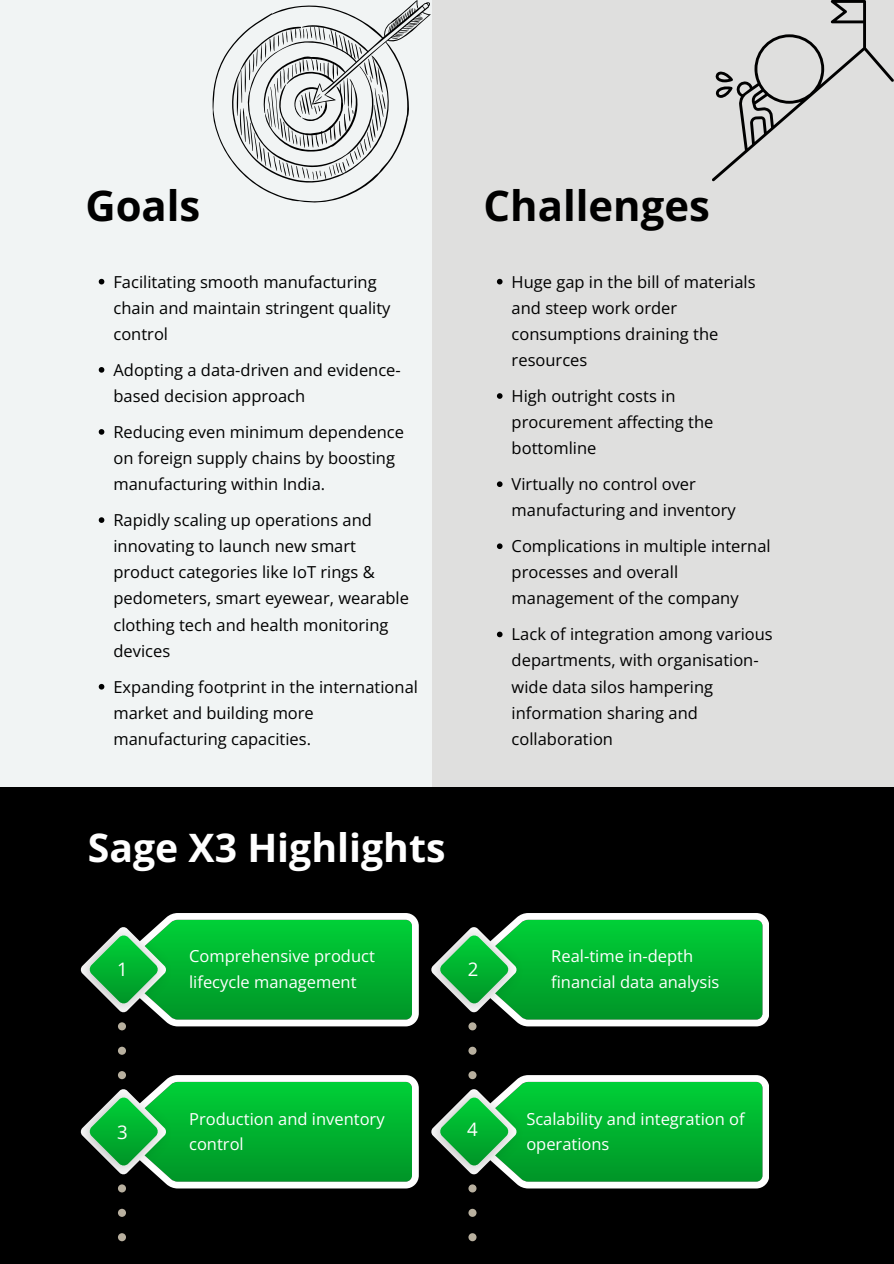
<style>
.page{position:relative;width:894px;height:1264px;background:#fff}
.page>*{position:absolute;margin:0;border:0;box-sizing:border-box;transform-origin:0 0}
.t1{font:700 41.85px "Open Sans";color:#000}
.t2{font:700 39.15px "Open Sans";color:#fff}
.t3{font:18.6px "Open Sans";color:#fff}
.t4{font:16.5px/26.1px "Open Sans";color:#000}
.t5{font:16.5px/25.8px "Open Sans";color:#fff}
</style>
<div class="page">
<div style="left:0;top:0;width:893px;height:1263px;background:#000"></div>
<svg style="left:80px;top:913px;width:338px;height:328px"></svg>
<svg style="left:431px;top:913px;width:337px;height:328px"></svg>
<div style="left:0;top:0;width:435px;height:786px;background:#f1f4f4"></div>
<svg style="left:212px;top:0;width:218px;height:203px"></svg>
<svg style="left:99px;top:279px;width:5px;height:5px"></svg>
<svg style="left:99px;top:367px;width:5px;height:5px"></svg>
<svg style="left:99px;top:429px;width:5px;height:6px"></svg>
<svg style="left:99px;top:517px;width:5px;height:6px"></svg>
<svg style="left:99px;top:684px;width:5px;height:5px"></svg>
<div style="left:432px;top:0;width:461px;height:786px;background:#dfdfde"></div>
<svg style="left:712px;top:0;width:181px;height:181px"></svg>
<svg style="left:497px;top:279px;width:5px;height:5px"></svg>
<svg style="left:497px;top:393px;width:5px;height:6px"></svg>
<svg style="left:497px;top:481px;width:5px;height:6px"></svg>
<svg style="left:497px;top:543px;width:5px;height:6px"></svg>
<svg style="left:497px;top:631px;width:5px;height:6px"></svg>
<p class="t1" style="left:85px;top:177px;width:116px">Goals</p>
<h1 class="t4" style="left:113px;top:268px;width:278px">Facilitating smooth manufacturing chain and maintain stringent quality control</h1>
<p class="t4" style="left:113px;top:356px;width:289px">Adopting a data-driven and evidence&shy;based decision approach</p>
<p class="t4" style="left:113px;top:418px;width:292px">Reducing even minimum dependence on foreign supply chains by boosting manufacturing within India.</p>
<p class="t4" style="left:113px;top:506px;width:297px">Rapidly scaling up operations and innovating to launch new smart product categories like IoT rings &amp; pedometers, smart eyewear, wearable clothing tech and health monitoring devices</p>
<p class="t4" style="left:113px;top:673px;width:306px">Expanding footprint in the international market and building more manufacturing capacities.</p>
<p class="t1" style="left:483px;top:177px;width:228px">Challenges</p>
<p class="t4" style="left:511px;top:268px;width:245px">Huge gap in the bill of materials and steep work order consumptions draining the resources</p>
<p class="t4" style="left:511px;top:382px;width:203px">High outright costs in procurement affecting the bottomline</p>
<h1 class="t4" style="left:511px;top:470px;width:225px">Virtually no control over manufacturing and inventory</h1>
<p class="t4" style="left:511px;top:532px;width:260px">Complications in multiple internal processes and overall management of the company</p>
<p class="t4" style="left:511px;top:621px;width:262px">Lack of integration among various departments, with organisation&shy;wide data silos hampering information sharing and collaboration</p>
<p class="t2" style="left:88px;top:819px;width:359px">Sage X3 Highlights</p>
<h1 class="t3" style="left:117px;top:956px;width:12px">1</h1>
<p class="t5" style="left:189px;top:942px;width:187px">Comprehensive product lifecycle management</p>
<p class="t3" style="left:467px;top:956px;width:12px">2</p>
<p class="t5" style="left:551px;top:942px;width:170px">Real-time in-depth financial data analysis</p>
<p class="t3" style="left:117px;top:1118px;width:12px">3</p>
<p class="t5" style="left:189px;top:1105px;width:197px">Production and inventory control</p>
<p class="t5" style="left:526px;top:1105px;width:220px">Scalability and integration of operations</p>
<p class="t3" style="left:467px;top:1115px;width:12px">4</p>
</div>
